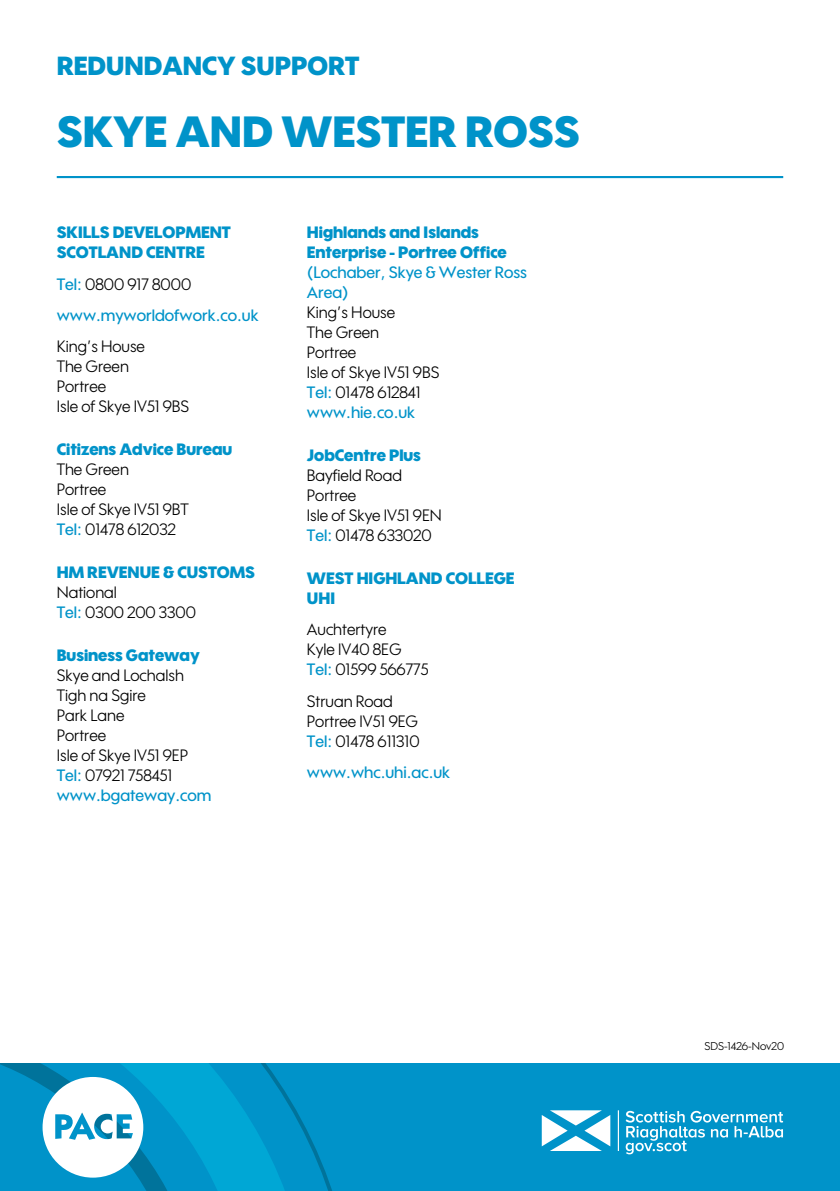
<style>
.page{position:relative;width:840px;height:1191px;background:#fff}
.page>*{position:absolute;margin:0;border:0;box-sizing:border-box;transform-origin:0 0}
.t1{font:900 42.4px "Wes FY";color:#0093c9}
.t2{font:900 25.4px "Wes FY";color:#0093c9}
.Head_bold_caps{font:16px/20px "Wes FY";color:#000}
.General_Body_Text{font:16px/20px "Wes FY";color:#000}
.Head_bold_caps-2{font:900 16px/20px "Wes FY";color:#0093c9}
.URL_etc{font:500 16px "Wes FY";color:#0093c9}
.Head_bold_caps-3{font:500 16px "Wes FY";color:#0093c9}
.t3{font:11px "Wes FY";color:#000}
.s1{font-weight:500;color:#0093c9}
.s2{font-weight:900;color:#0093c9}
</style>
<div class="page">
<hr style="left:57px;top:176px;width:725px;height:2px;background:#0093c9">
<div style="left:0;top:1063px;width:839px;height:128px;background:#0093c9"></div>
<svg style="left:312px;top:1141px;width:20px;height:50px"></svg>
<svg style="left:0;top:1063px;width:312px;height:128px"></svg>
<hr style="left:617px;top:1110px;width:1px;height:41px;background:#fff">
<svg style="left:541px;top:1110px;width:69px;height:41px"></svg>
<svg style="left:625px;top:1110px;width:157px;height:44px"></svg>
<p class="t2" style="left:57px;top:50px;width:304px">REDUNDANCY SUPPORT</p>
<p class="t1" style="left:57px;top:106px;width:524px">SKYE AND WESTER ROSS</p>
<p class="Head_bold_caps-2" style="left:57px;top:222px;width:175px">SKILLS DEVELOPMENT<br>SCOTLAND CENTRE</p>
<p class="General_Body_Text" style="left:57px;top:274px;width:136px"><span class="s1">Tel:</span> 0800 917 8000</p>
<p class="URL_etc" style="left:57px;top:305px;width:203px">www.myworldofwork.co.uk</p>
<p class="General_Body_Text" style="left:57px;top:336px;width:134px">King’s House<br>The Green<br>Portree<br>Isle of Skye IV51 9BS</p>
<p class="Head_bold_caps" style="left:57px;top:439px;width:177px"><span class="s2">Citizens Advice Bureau<br></span>The Green<br>Portree<br>Isle of Skye IV51 9BT<br><span class="s1">Tel:</span> 01478 612032</p>
<p class="Head_bold_caps" style="left:57px;top:562px;width:200px"><span class="s2">HM REVENUE &amp; CUSTOMS<br></span>National<br><span class="s1">Tel:</span> 0300 200 3300</p>
<p class="Head_bold_caps" style="left:57px;top:644px;width:156px"><span class="s2">Business Gateway<br></span>Skye and Lochalsh<br>Tigh na Sgire<br>Park Lane<br>Portree<br>Isle of Skye IV51 9EP<br><span class="s1">Tel:</span> 07921 758451 <span class="s1">www.bgateway.com</span></p>
<p class="Head_bold_caps" style="left:307px;top:222px;width:221px"><span class="s2">Highlands and Islands<br>Enterprise - Portree Office </span><span class="s1">(Lochaber, Skye &amp; Wester Ross<br>Area)<br></span>King’s House<br>The Green<br>Portree<br>Isle of Skye IV51 9BS<br><span class="s1">Tel:</span> 01478 612841 <span class="s1">www.hie.co.uk</span></p>
<p class="Head_bold_caps" style="left:307px;top:445px;width:136px"><span class="s2">JobCentre Plus<br></span>Bayfield Road<br>Portree<br>Isle of Skye IV51 9EN<br><span class="s1">Tel:</span> 01478 633020</p>
<p class="Head_bold_caps-2" style="left:307px;top:568px;width:209px">WEST HIGHLAND COLLEGE<br>UHI</p>
<p class="Head_bold_caps" style="left:307px;top:619px;width:123px">Auchtertyre<br>Kyle IV40 8EG<br><span class="s1">Tel:</span> 01599 566775</p>
<p class="Head_bold_caps" style="left:307px;top:690px;width:114px">Struan Road<br>Portree IV51 9EG<br><span class="s1">Tel:</span> 01478 611310</p>
<p class="Head_bold_caps-3" style="left:307px;top:762px;width:145px">www.whc.uhi.ac.uk</p>
<p class="t3" style="left:704px;top:1039px;width:81px">SDS-1426-Nov20</p>
</div>
